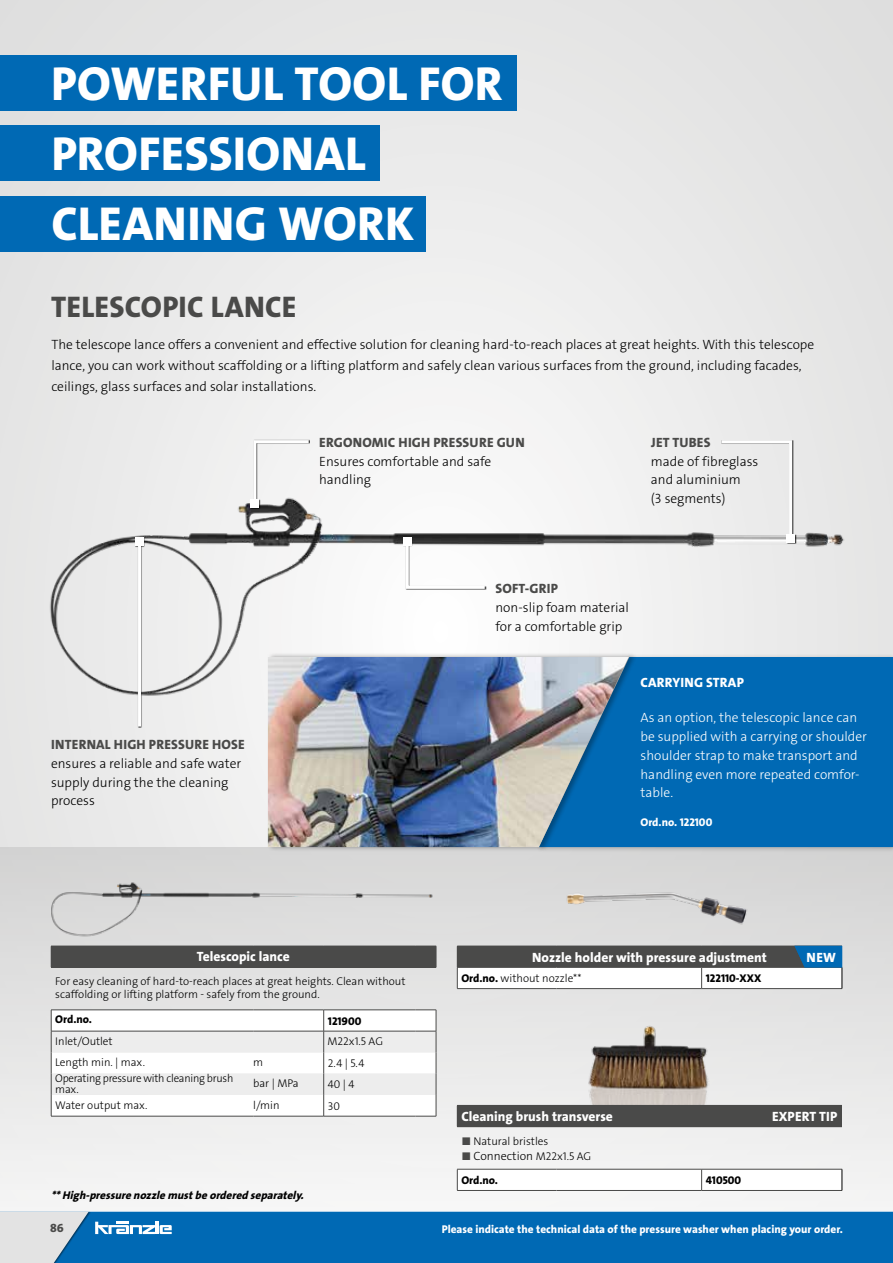
<style>
.page{position:relative;width:893px;height:1263px;background:#e8e8e8}
.page>*{position:absolute;margin:0;border:0;box-sizing:border-box;transform-origin:0 0}
.t1{font:48px/70.2px "The Sans LP8 Ex Bld";letter-spacing:.01em;color:#fff}
.t2{font:30px "The Sans LP8 Ex Bld";letter-spacing:.01em;color:#4a4a49}
.t3{font:13.5px/18.8px "The Sans LP3 Lig";color:#000}
.t4{font:13.5px/18.8px "The Sans LP3 Lig";color:#fff}
.t5{font:13.5px "The Sans LP8 Ex Bld";color:#fff}
.t6{font:13.5px "The Sans LP8 Ex Bld";letter-spacing:.015em;color:#4a4a49}
.t7{font:12px "The Sans LP3 Lig";color:#000}
.t8{font:12px "The Sans LP8 Ex Bld";color:#4a4a49}
.t9{font:11.25px/21.1px "The Sans LP3 Lig";color:#000}
.t10{font:11.25px "The Sans LP8 Ex Bld";color:#fff}
.t11{font:italic 11.25px "The Sans LP8 Ex Bld";color:#000}
.t12{font:11.25px/11.2px "The Sans LP3 Lig";letter-spacing:-.02em;color:#000}
.t13{font:11.25px "The Sans LP8 Ex Bld";color:#000}
.s1{font-family:"The Sans LP8 Ex Bld"}
.s2{color:#4a4a49}
.s3{font-size:11.25px;color:#4a4a49}
.s4{font-size:11.25px}
</style>
<div class="page">
<div style="left:0;top:1211px;width:893px;height:52px;background:#0069b4"></div>
<svg style="left:0;top:1212px;width:89px;height:51px"></svg>
<svg style="left:95px;top:1221px;width:77px;height:13px"></svg>
<div style="left:0;top:847px;width:893px;height:365px;background:linear-gradient(to bottom,#d4d3d3,#f6f6f6)"></div>
<img style="left:50px;top:464px;width:795px;height:244px">
<div style="left:250px;top:440px;width:60px;height:69px;background:#000;opacity:.8"></div>
<svg style="left:252px;top:440px;width:60px;height:66px"></svg>
<div style="left:251px;top:499px;width:8px;height:9px;background:#fff"></div>
<div style="left:135px;top:537px;width:10px;height:191px;background:#000;opacity:.8"></div>
<hr style="left:138px;top:542px;width:3px;height:184px;background:#fff">
<div style="left:135px;top:537px;width:9px;height:9px;background:#fff"></div>
<div style="left:403px;top:537px;width:83px;height:53px;background:#2c2c2c"></div>
<svg style="left:404px;top:539px;width:84px;height:51px;background:#e5e5e5"></svg>
<div style="left:403px;top:537px;width:8px;height:8px;background:#fff"></div>
<div style="left:721px;top:440px;width:76px;height:103px;background:#000;opacity:.8"></div>
<svg style="left:718px;top:440px;width:76px;height:101px"></svg>
<div style="left:786px;top:534px;width:9px;height:8px;background:#fff"></div>
<div style="left:51px;top:862px;width:385px;height:79px;background:#dadada"></div>
<img style="left:568px;top:1019px;width:162px;height:86px">
<div style="left:51px;top:946px;width:385px;height:21px;background:#4a4a49"></div>
<hr style="left:51px;top:967px;width:203px;height:1px;background:#4a4a49">
<hr style="left:254px;top:967px;width:70px;height:1px;background:#4a4a49">
<hr style="left:324px;top:967px;width:92px;height:1px;background:#4a4a49">
<svg style="left:416px;top:946px;width:21px;height:22px"></svg>
<svg style="left:51px;top:1009px;width:386px;height:108px"></svg>
<div style="left:457px;top:1105px;width:385px;height:22px;background:#4a4a49"></div>
<hr style="left:702px;top:1190px;width:140px;height:1px;background:#4a4a49">
<hr style="left:457px;top:1190px;width:99px;height:1px;background:#4a4a49">
<hr style="left:556px;top:1190px;width:146px;height:1px;background:#4a4a49">
<div style="left:457px;top:1169px;width:386px;height:21px;background:#fff"></div>
<div style="left:536px;top:653px;width:357px;height:199px;background:#000;opacity:.2"></div>
<div style="left:637px;top:657px;width:256px;height:190px;background:#0069b4"></div>
<div style="left:267px;top:652px;width:370px;height:199px;background:#000;opacity:.3"></div>
<img style="left:268px;top:657px;width:361px;height:190px">
<div style="left:540px;top:856px;width:246px;height:89px;background:#d9d9d9"></div>
<hr style="left:702px;top:988px;width:140px;height:1px;background:#4a4a49">
<hr style="left:457px;top:988px;width:99px;height:1px;background:#4a4a49">
<hr style="left:556px;top:988px;width:146px;height:1px;background:#4a4a49">
<svg style="left:457px;top:946px;width:386px;height:42px;background:#9ba1a5"></svg>
<div style="left:0;top:56px;width:517px;height:55px;background:#0069b4"></div>
<div style="left:0;top:126px;width:380px;height:55px;background:#0069b4"></div>
<div style="left:0;top:196px;width:425px;height:55px;background:#0069b4"></div>
<h1 class="t1" style="left:51px;top:49px;width:453px">POWERFUL TOOL FOR<br>PROFESSIONAL</h1>
<h1 class="t1" style="left:51px;top:189px;width:364px">CLEANING WORK</h1>
<h2 class="t2" style="left:51px;top:288px;width:247px">TELESCOPIC LANCE</h2>
<p class="t3" style="left:51px;top:334px;width:764px;line-height:21px">The telescope lance offers a convenient and effective solution for cleaning hard-to-reach places at great heights. With this telescope lance, you can work without scaffolding or a lifting platform and safely clean various surfaces from the ground, including facades, ceilings, glass surfaces and solar installations.</p>
<p class="t6" style="left:51px;top:736px;width:195px">INTERNAL HIGH PRESSURE HOSE</p>
<p class="t3" style="left:51px;top:754px;width:192px">ensures a reliable and safe water supply during the the cleaning process</p>
<p class="t6" style="left:319px;top:434px;width:207px">ERGONOMIC HIGH PRESSURE GUN</p>
<p class="t3" style="left:319px;top:452px;width:174px">Ensures comfortable and safe handling</p>
<p class="t6" style="left:651px;top:434px;width:61px">JET TUBES</p>
<p class="t3" style="left:651px;top:452px;width:109px">made of fibreglass and aluminium<br>(3 segments)</p>
<p class="t6" style="left:496px;top:580px;width:64px">SOFT-GRIP</p>
<p class="t3" style="left:495px;top:598px;width:135px">non-slip foam material for a comfortable grip</p>
<p class="t5" style="left:641px;top:673px;width:105px">CARRYING STRAP</p>
<p class="t4" style="left:640px;top:708px;width:228px">As an option, the telescopic lance can be supplied with a carrying or shoulder shoulder strap to make transport and handling even more repeated comfor&shy;table.</p>
<p class="t10" style="left:640px;top:814px;width:73px">Ord.no. 122100</p>
<p class="t5" style="left:197px;top:947px;width:94px">Telescopic lance</p>
<p class="t9" style="left:55px;top:974px;width:352px;line-height:13.5px">For easy cleaning of hard-to-reach places at great heights. Clean without scaffolding or lifting platform - safely from the ground.</p>
<p class="t13" style="left:55px;top:1012px;width:38px">Ord.no.</p>
<p class="t9" style="left:55px;top:1030px;width:59px">Inlet/Outlet</p>
<p class="t9" style="left:328px;top:1030px;width:57px">M22x1.5 AG</p>
<p class="t9" style="left:55px;top:1052px;width:91px">Length min. | max.</p>
<p class="t9" style="left:253px;top:1052px;width:11px">m</p>
<p class="t12" style="left:55px;top:1072px;width:180px">Operating pressure with cleaning brush max.</p>
<p class="t9" style="left:253px;top:1073px;width:47px">bar | MPa</p>
<p class="t9" style="left:55px;top:1094px;width:94px">Water output max.</p>
<p class="t9" style="left:253px;top:1094px;width:28px">l/min</p>
<p class="t13" style="left:328px;top:1013px;width:35px">121900</p>
<p class="t9" style="left:328px;top:1053px;width:38px">2.4 | 5.4<br>40 | 4<br>30</p>
<p class="t11" style="left:51px;top:1188px;width:257px">**High-pressure nozzle mustbe ordered separately.</p>
<p class="t8" style="left:50px;top:1220px;width:15px">86</p>
<p class="t5" style="left:532px;top:948px;width:236px">Nozzle holder with pressure adjustment</p>
<p class="t9" style="left:461px;top:968px;width:122px"><span class="s1">Ord.no.</span> without nozzle**</p>
<p class="t13" style="left:706px;top:971px;width:57px">122110-XXX</p>
<p class="t5" style="left:807px;top:948px;width:31px">NEW</p>
<p class="t5" style="left:461px;top:1108px;width:153px">Cleaning brush transverse</p>
<p class="t5" style="left:772px;top:1108px;width:67px">EXPERT TIP</p>
<p class="t9" style="left:461px;top:1130px;width:89px"><span class="s2">■</span> Natural bristles</p>
<p class="t7" style="left:461px;top:1148px;width:131px"><span class="s3">■</span> Connection <span class="s4">M22x1.5 AG</span></p>
<p class="t13" style="left:461px;top:1173px;width:38px">Ord.no.</p>
<p class="t13" style="left:706px;top:1173px;width:37px">410500</p>
<p class="t10" style="left:442px;top:1222px;width:403px">Please indicate the technical data of the pressure washer when placing your order.</p>
</div>
